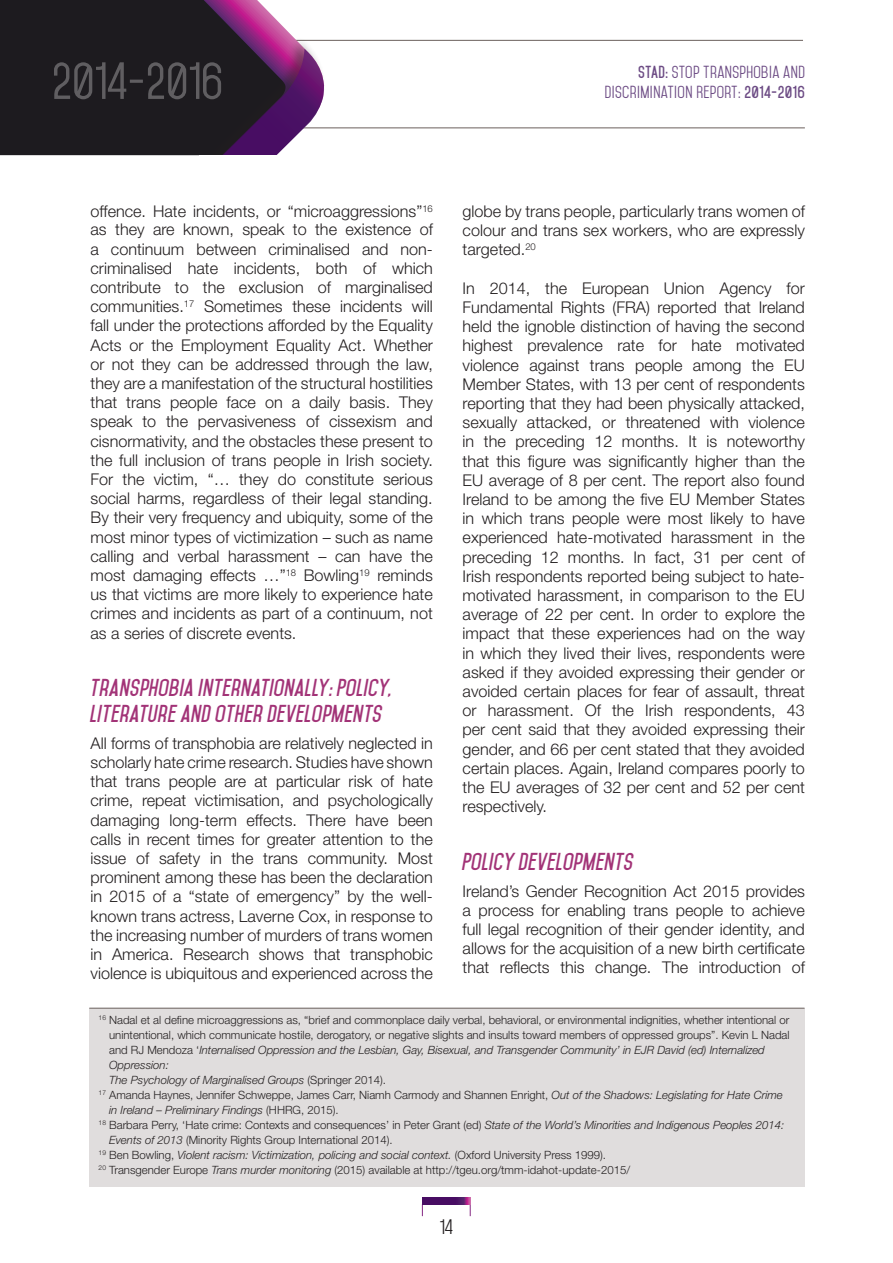
<style>
.page{position:relative;width:893px;height:1263px;background:#fff}
.page>*{position:absolute;margin:0;border:0;box-sizing:border-box;transform-origin:0 0}
.t1{font:italic 700 21px/25.5px "Mohave";letter-spacing:.01em;color:#a23377}
.t2{font:18px "Mohave";color:#231f20}
.t3{font:300 16.2px/19.2px "Helvetica Neue";color:#231f20;text-align:justify}
.t4{font:15px/19.5px "Mohave";letter-spacing:.025em;color:#6c4b84;text-align:right}
.t5{font:300 11.4px "Helvetica Neue";color:#231f20}
.t6{font:italic 300 11.4px "Helvetica Neue";color:#231f20}
.s1{font-weight:700}
.s2{font-style:normal}
.s3{font-style:italic}
</style>
<div class="page">
<hr style="left:295px;top:128px;width:510px;height:1px;background:#6b605d">
<hr style="left:293px;top:40px;width:510px;height:1px;background:#6b605d">
<hr style="left:422px;top:1204px;width:48px;height:1px;background:#842883">
<svg style="left:422px;top:1204px;width:1px;height:12px"></svg>
<svg style="left:470px;top:1204px;width:1px;height:12px"></svg>
<div style="left:0;top:0;width:127px;height:155px;background:#1d1b1f"></div>
<svg style="left:127px;top:0;width:207px;height:129px"></svg>
<div style="left:201px;top:36px;width:125px;height:132px;background:#231f20;opacity:.65"></div>
<div style="left:199px;top:155px;width:87px;height:41px;background:#fff"></div>
<svg style="left:54px;top:49px;width:275px;height:114px;background:#493c4d"></svg>
<svg style="left:422px;top:1198px;width:48px;height:6px"></svg>
<div style="left:89px;top:1008px;width:716px;height:178px;background:#e0dddd"></div>
<hr style="left:89px;top:1008px;width:715px;height:1px;background:#6b605d">
<p class="t4" style="left:605px;top:63px;width:202px"><span class="s1">STAD:</span> STOP TRANSPHOBIA AND<br>DISCRIMINATION REPORT: <span class="s1">2014-2016</span></p>
<p class="t3" style="left:91px;top:201px;width:344px">offence. Hate incidents, or “microaggressions”<sup>16 </sup>as they are known, speak to the existence of a continuum between criminalised and non&shy;criminalised hate incidents, both of which contribute to the exclusion of marginalised communities.<sup>17</sup> Sometimes these incidents will fall under the protections afforded by the Equality Acts or the Employment Equality Act. Whether or not they can be addressed through the law, they are a manifestation of the structural hostilities that trans people face on a daily basis. They speak to the pervasiveness of cissexism and cisnormativity, and the obstacles these present to the full inclusion of trans people in Irish society.<br>For the victim, “… they do constitute serious social harms, regardless of their legal standing.<br>By their very frequency and ubiquity, some of the most minor types of victimization – such as name calling and verbal harassment – can have the most damaging effects …”<sup>18</sup> Bowling<sup>19</sup> reminds us that victims are more likely to experience hate crimes and incidents as part of a continuum, not as a series of discrete events.</p>
<p class="t3" style="left:463px;top:201px;width:344px">globe by trans people, particularly trans women of colour and trans sex workers, who are expressly targeted.<sup>20</sup></p>
<p class="t3" style="left:463px;top:278px;width:344px">In 2014, the European Union Agency for Fundamental Rights (FRA) reported that Ireland held the ignoble distinction of having the second highest prevalence rate for hate motivated violence against trans people among the EU Member States, with 13 per cent of respondents reporting that they had been physically attacked, sexually attacked, or threatened with violence in the preceding 12 months. It is noteworthy that this figure was significantly higher than the EU average of 8 per cent. The report also found Ireland to be among the five EU Member States in which trans people were most likely to have experienced hate-motivated harassment in the preceding 12 months. In fact, 31 per cent of Irish respondents reported being subject to hate&shy;motivated harassment, in comparison to the EU average of 22 per cent. In order to explore the impact that these experiences had on the way in which they lived their lives, respondents were asked if they avoided expressing their gender or avoided certain places for fear of assault, threat or harassment. Of the Irish respondents, 43 per cent said that they avoided expressing their gender, and 66 per cent stated that they avoided certain places. Again, Ireland compares poorly to the EU averages of 32 per cent and 52 per cent respectively.</p>
<p class="t1" style="left:463px;top:849px;width:172px">POLICY DEVELOPMENTS</p>
<p class="t3" style="left:463px;top:881px;width:344px">Ireland’s Gender Recognition Act 2015 provides a process for enabling trans people to achieve full legal recognition of their gender identity, and allows for the acquisition of a new birth certificate that reflects this change. The introduction of</p>
<p class="t5" style="left:99px;top:1012px;width:692px"><sup>16</sup> Nadal et al define microaggressions as, “brief and commonplace daily verbal, behavioral, or environmental indignities, whether intentional or</p>
<p class="t5" style="left:109px;top:1027px;width:682px">unintentional, which communicate hostile, derogatory, or negative slights and insults toward members of oppressed groups”. Kevin L Nadal</p>
<p class="t6" style="left:109px;top:1043px;width:657px"><span class="s2">and RJ Mendoza ‘</span>Internalised Oppression and the Lesbian, Gay, Bisexual, and Transgender Community’ in EJR David (ed) Internalized</p>
<p class="t6" style="left:109px;top:1058px;width:61px">Oppression:</p>
<p class="t6" style="left:109px;top:1073px;width:278px">The Psychology of Marginalised Groups <span class="s2">(Springer 2014).</span></p>
<p class="t5" style="left:99px;top:1087px;width:686px"><sup>17</sup> Amanda Haynes, Jennifer Schweppe, James Carr, Niamh Carmody and Shannen Enright, <span class="s3">Out of the Shadows: Legislating for Hate Crime</span></p>
<p class="t6" style="left:109px;top:1103px;width:231px">in Ireland – Preliminary Findings <span class="s2">(HHRG, 2015).</span></p>
<p class="t5" style="left:99px;top:1117px;width:687px"><sup>18</sup> Barbara Perry, ‘Hate crime: Contexts and consequences’ in Peter Grant (ed) <span class="s3">State of the World’s Minorities and Indigenous Peoples 2014:</span></p>
<p class="t5" style="left:109px;top:1132px;width:285px"><span class="s3">Events of 2013</span> (Minority Rights Group International 2014).</p>
<p class="t6" style="left:99px;top:1148px;width:509px"><sup>19</sup> <span class="s2">Ben Bowling,</span> Violent racism: Victimization, policing and social context. <span class="s2">(Oxford University Press 1999).</span></p>
<p class="t5" style="left:99px;top:1162px;width:533px"><sup>20</sup> Transgender Europe <span class="s3">Trans murder monitoring</span> (2015) available at http://tgeu.org/tmm-idahot-update-2015/</p>
<p class="t1" style="left:91px;top:675px;width:302px">TRANSPHOBIA INTERNATIONALLY: POLICY,<br>LITERATURE AND OTHER DEVELOPMENTS</p>
<p class="t3" style="left:91px;top:733px;width:344px">All forms of transphobia are relatively neglected in scholarly hate crime research. Studies have shown that trans people are at particular risk of hate crime, repeat victimisation, and psychologically damaging long-term effects. There have been calls in recent times for greater attention to the issue of safety in the trans community. Most prominent among these has been the declaration in 2015 of a “state of emergency” by the well&shy;known trans actress, Laverne Cox, in response to the increasing number of murders of trans women in America. Research shows that transphobic violence is ubiquitous and experienced across the</p>
<p class="t2" style="left:440px;top:1216px;width:15px">14</p>
</div>
